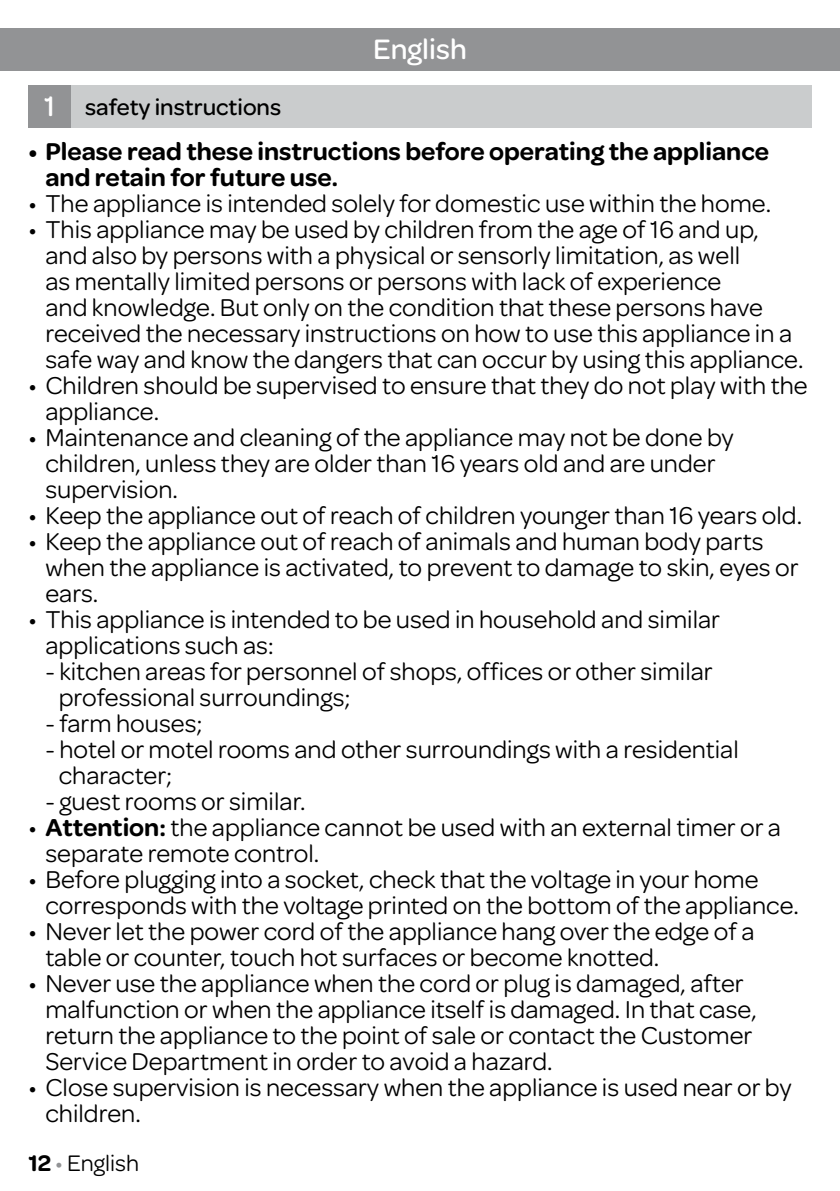
<style>
.page{position:relative;width:840px;height:1191px;background:#fff}
.page>*{position:absolute;margin:0;border:0;box-sizing:border-box;transform-origin:0 0}
.t1{font:500 30px "Omnes";color:#fff}
.t2{font:26px/26px "Omnes";color:#000}
.t3{font:600 26px/26px "Omnes";color:#000}
.t4{font:500 24px "Omnes";color:#000}
.t5{font:24px "Omnes";color:#000}
.s1{font-size:30px;color:#fff}
.s2{font-weight:600}
.s3{color:#929395}
</style>
<div class="page">
<div style="left:0;top:28px;width:839px;height:43px;background:#929395"></div>
<div style="left:57px;top:85px;width:754px;height:43px;background:#cacccd"></div>
<div style="left:28px;top:85px;width:43px;height:43px;background:#929395"></div>
<p class="t4" style="left:44px;top:90px;width:238px"><span class="s1">1</span> safety instructions</p>
<p class="t1" style="left:373px;top:29px;width:95px">English</p>
<p class="t3" style="left:45px;top:137px;width:724px;text-indent:-17px">• Please read these instructions before operating the appliance and retain for future use.</p>
<p class="t2" style="left:28px;top:189px;width:744px">• The appliance is intended solely for domestic use within the home.</p>
<p class="t2" style="left:45px;top:215px;width:759px;text-indent:-17px">• This appliance may be used by children from the age of 16 and up, and also by persons with a physical or sensorly limitation, as well<br>as mentally limited persons or persons with lack of experience<br>and knowledge. But only on the condition that these persons have received the necessary instructions on how to use this appliance in a safe way and know the dangers that can occur by using this appliance.</p>
<p class="t2" style="left:45px;top:371px;width:763px;text-indent:-17px">• Children should be supervised to ensure that they do not play with the appliance.</p>
<p class="t2" style="left:45px;top:423px;width:689px;text-indent:-17px">• Maintenance and cleaning of the appliance may not be done by children, unless they are older than 16 years old and are under supervision.</p>
<p class="t2" style="left:28px;top:501px;width:774px">• Keep the appliance out of reach of children younger than 16 years old.</p>
<p class="t2" style="left:45px;top:527px;width:754px;text-indent:-17px">• Keep the appliance out of reach of animals and human body parts when the appliance is activated, to prevent to damage to skin, eyes or ears.</p>
<p class="t2" style="left:45px;top:605px;width:675px;text-indent:-17px">• This appliance is intended to be used in household and similar applications such as:</p>
<p class="t2" style="left:59px;top:657px;width:655px;text-indent:-13px">- kitchen areas for personnel of shops, offices or other similar professional surroundings;</p>
<p class="t2" style="left:45px;top:709px;width:159px">- farm houses;</p>
<p class="t2" style="left:59px;top:735px;width:681px;text-indent:-13px">- hotel or motel rooms and other surroundings with a residential character;</p>
<p class="t2" style="left:45px;top:787px;width:261px">- guest rooms or similar.</p>
<p class="t2" style="left:45px;top:813px;width:736px;text-indent:-17px">• <span class="s2">Attention:</span> the appliance cannot be used with an external timer or a separate remote control.</p>
<p class="t2" style="left:45px;top:865px;width:754px;text-indent:-17px">• Before plugging into a socket, check that the voltage in your home corresponds with the voltage printed on the bottom of the appliance.</p>
<p class="t2" style="left:45px;top:917px;width:710px;text-indent:-17px">• Never let the power cord of the appliance hang over the edge of a table or counter, touch hot surfaces or become knotted.</p>
<p class="t2" style="left:45px;top:969px;width:712px;text-indent:-17px">• Never use the appliance when the cord or plug is damaged, after malfunction or when the appliance itself is damaged. In that case, return the appliance to the point of sale or contact the Customer Service Department in order to avoid a hazard.</p>
<p class="t2" style="left:45px;top:1073px;width:747px;text-indent:-17px">• Close supervision is necessary when the appliance is used near or by children.</p>
<p class="t5" style="left:28px;top:1146px;width:112px"><span class="s2">12</span> <span class="s3">•</span> English</p>
</div>
